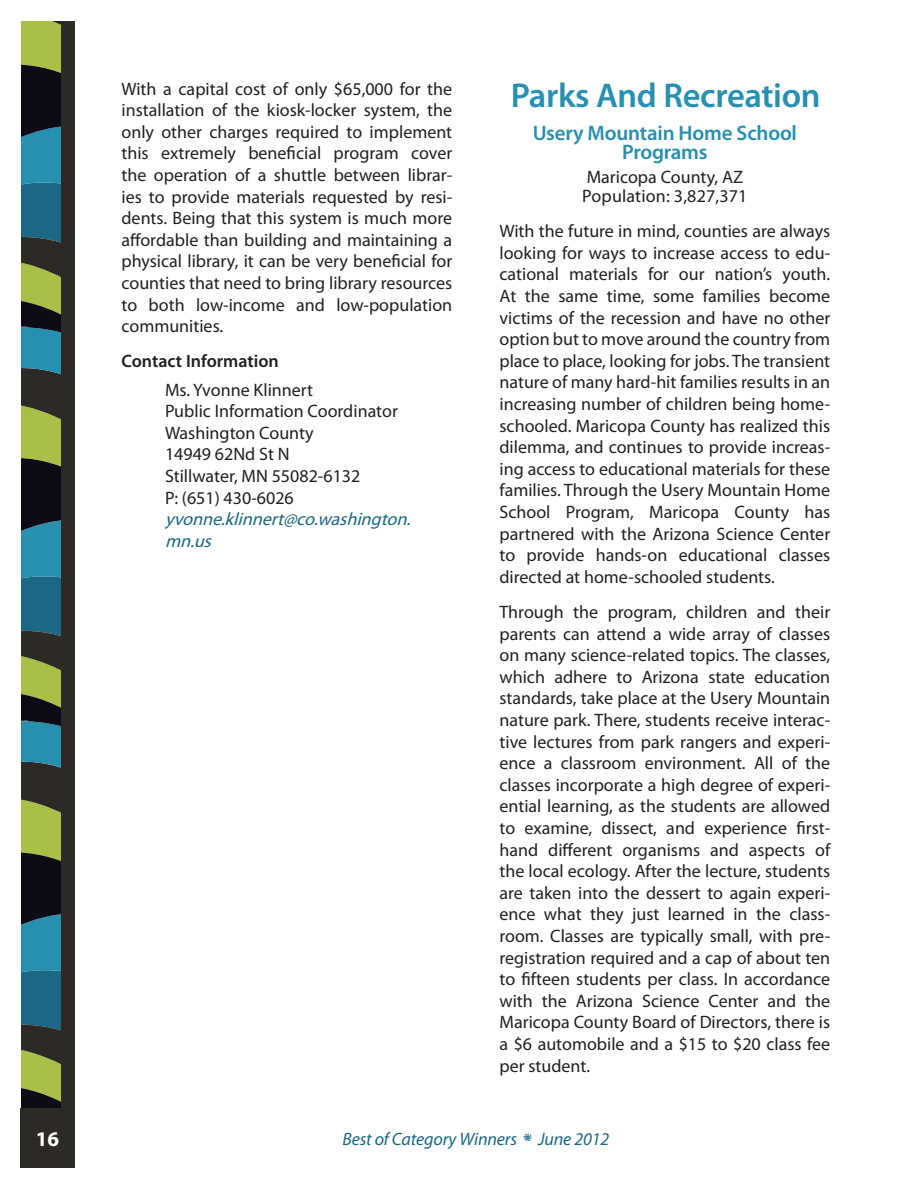
<style>
.page{position:relative;width:918px;height:1188px;background:#fff}
.page>*{position:absolute;margin:0;border:0;box-sizing:border-box;transform-origin:0 0}
.t1{font:600 34.5px "Myriad Pro";letter-spacing:-.01em;color:#278faf}
.program_name{font:600 21px/19.5px "Myriad Pro";letter-spacing:-.01em;color:#278faf;text-align:center}
.t2{font:700 21px "Myriad Pro";color:#fff}
.basic_Body{font:18px/21.6px "Myriad Pro";color:#231f20;text-align:justify}
.Contact_information{font:18px "Myriad Pro";color:#231f20}
.Contact_information-2{font:italic 18px/21.6px "Myriad Pro";color:#1a6884}
.t3{font:italic 18px "Myriad Pro";letter-spacing:-.01em;color:#1a6884}
.Population{font:18px "Myriad Pro";letter-spacing:.01em;color:#231f20}
.contact_header{font:600 18px "Myriad Pro";color:#231f20}
.County{font:18px "Myriad Pro";color:#231f20}
</style>
<div class="page">
<svg style="left:20px;top:21px;width:55px;height:1147px;background:#4b665a"></svg>
<p class="basic_Body" style="left:122px;top:77px;width:332px">With a capital cost of only $65,000 for the installation of the kiosk-locker system, the only other charges required to implement this extremely beneficial program cover the operation of a shuttle between librar&shy;ies to provide materials requested by resi&shy;dents. Being that this system is much more affordable than building and maintaining a physical library, it can be very beneficial for counties that need to bring library resources to both low-income and low-population communities.</p>
<p class="contact_header" style="left:122px;top:350px;width:159px">Contact Information</p>
<p class="Contact_information" style="left:165px;top:378px;width:150px">Ms. Yvonne Klinnert</p>
<p class="Contact_information" style="left:165px;top:400px;width:234px">Public Information Coordinator</p>
<p class="Contact_information" style="left:165px;top:422px;width:150px">Washington County</p>
<p class="Contact_information" style="left:165px;top:443px;width:126px">14949 62Nd St N</p>
<p class="Contact_information" style="left:165px;top:465px;width:197px">Stillwater, MN 55082-6132</p>
<p class="Contact_information" style="left:165px;top:486px;width:130px">P: (651) 430-6026</p>
<p class="Contact_information-2" style="left:165px;top:508px;width:252px">yvonne.klinnert@co.washington. mn.us</p>
<p class="t1" style="left:511px;top:73px;width:311px">Parks And Recreation</p>
<p class="program_name" style="left:533px;top:123px;width:266px">Usery Mountain Home School<br>Programs</p>
<p class="County" style="left:587px;top:165px;width:158px">Maricopa County, AZ</p>
<p class="Population" style="left:582px;top:185px;width:167px">Population: 3,827,371</p>
<p class="basic_Body" style="left:500px;top:220px;width:332px">With the future in mind, counties are always looking for ways to increase access to edu&shy;cational materials for our nation’s youth.<br>At the same time, some families become victims of the recession and have no other option but to move around the country from place to place, looking for jobs. The transient nature of many hard-hit families results in an increasing number of children being home&shy;schooled. Maricopa County has realized this dilemma, and continues to provide increas&shy;ing access to educational materials for these families. Through the Usery Mountain Home School Program, Maricopa County has partnered with the Arizona Science Center to provide hands-on educational classes directed at home-schooled students.</p>
<p class="basic_Body" style="left:500px;top:601px;width:332px">Through the program, children and their parents can attend a wide array of classes on many science-related topics. The classes, which adhere to Arizona state education standards, take place at the Usery Mountain nature park. There, students receive interac&shy;tive lectures from park rangers and experi&shy;ence a classroom environment. All of the classes incorporate a high degree of experi&shy;ential learning, as the students are allowed to examine, dissect, and experience first&shy;hand different organisms and aspects of the local ecology. After the lecture, students are taken into the dessert to again experi&shy;ence what they just learned in the class&shy;room. Classes are typically small, with pre&shy;registration required and a cap of about ten to fifteen students per class. In accordance with the Arizona Science Center and the Maricopa County Board of Directors, there is a $6 automobile and a $15 to $20 class fee per student.</p>
<p class="t2" style="left:36px;top:1125px;width:25px">16</p>
<p class="t3" style="left:342px;top:1128px;width:268px">Best of Category Winners <sup>(</sup> June 2012</p>
</div>
